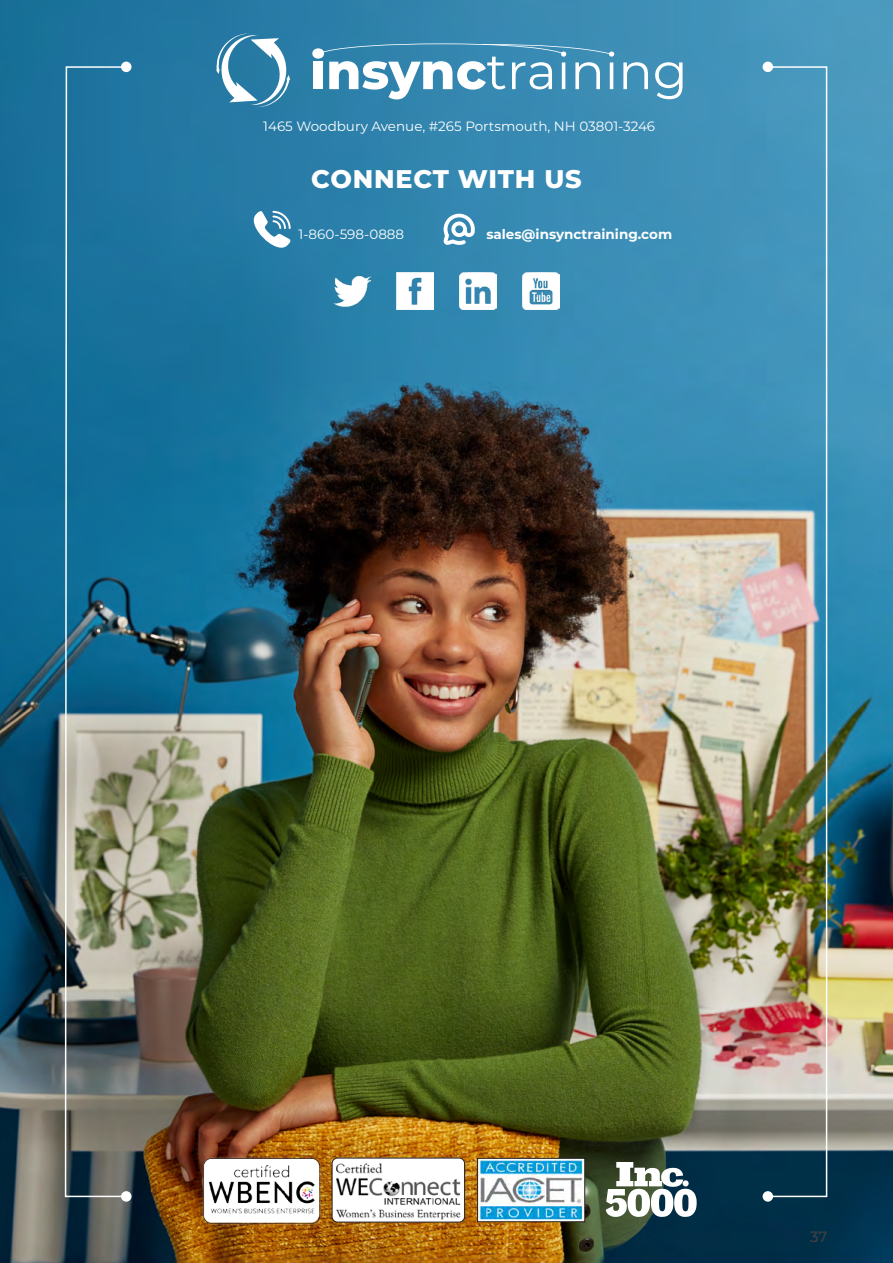
<style>
.page{position:relative;width:893px;height:1263px;background:#fff}
.page>*{position:absolute;margin:0;border:0;box-sizing:border-box;transform-origin:0 0}
.Text_Center{font:800 25.5px "Montserrat";letter-spacing:.03em;color:#fff}
.t1{font:500 15px "Montserrat";color:#414042}
.t2{font:13.5px "Montserrat";color:#fff}
.t3{font:700 13.5px "Montserrat";color:#fff}
</style>
<div class="page">
<img style="left:0;top:0;width:893px;height:1263px">
<svg style="left:64px;top:66px;width:64px;height:1132px;background:#4a7b8b"></svg>
<div style="left:763px;top:62px;width:10px;height:10px;background:#fff;border-radius:50%"></div>
<div style="left:121px;top:62px;width:11px;height:10px;background:#fff;border-radius:50%"></div>
<div style="left:767px;top:66px;width:60px;height:1131px;border:2px solid #fff"></div>
<div style="left:121px;top:1191px;width:11px;height:11px;background:#fff;border-radius:50%"></div>
<div style="left:763px;top:1191px;width:10px;height:11px;background:#fff;border-radius:50%"></div>
<div style="left:332px;top:1158px;width:133px;height:64px;background:#fff;border-radius:6px"></div>
<img style="left:201px;top:1157px;width:120px;height:67px">
<img style="left:479px;top:1160px;width:104px;height:60px">
<div style="left:477px;top:1158px;width:108px;height:64px;border:1px solid #231f20"></div>
<div style="left:332px;top:1158px;width:133px;height:64px;border:1px solid #231f20;border-radius:5px"></div>
<img style="left:336px;top:1163px;width:125px;height:57px">
<svg style="left:606px;top:1162px;width:91px;height:55px"></svg>
<svg style="left:254px;top:211px;width:37px;height:38px"></svg>
<svg style="left:443px;top:214px;width:32px;height:31px"></svg>
<img style="left:333px;top:272px;width:37px;height:37px">
<img style="left:396px;top:272px;width:37px;height:37px">
<img style="left:460px;top:272px;width:36px;height:37px">
<img style="left:523px;top:272px;width:37px;height:37px">
<svg style="left:216px;top:33px;width:74px;height:74px"></svg>
<svg style="left:312px;top:48px;width:12px;height:11px"></svg>
<div style="left:313px;top:62px;width:10px;height:27px;background:#fff"></div>
<svg style="left:315px;top:43px;width:299px;height:56px"></svg>
<svg style="left:623px;top:62px;width:25px;height:27px"></svg>
<svg style="left:655px;top:62px;width:27px;height:37px"></svg>
<p class="t2" style="left:263px;top:117px;width:393px">1465 Woodbury Avenue, #265 Portsmouth, NH 03801-3246</p>
<p class="Text_Center" style="left:311px;top:160px;width:272px">CONNECT WITH US</p>
<p class="t2" style="left:299px;top:225px;width:107px">1-860-598-0888</p>
<p class="t3" style="left:486px;top:225px;width:187px">sales@insynctraining.com</p>
<p class="t1" style="left:810px;top:1226px;width:19px">37</p>
</div>
